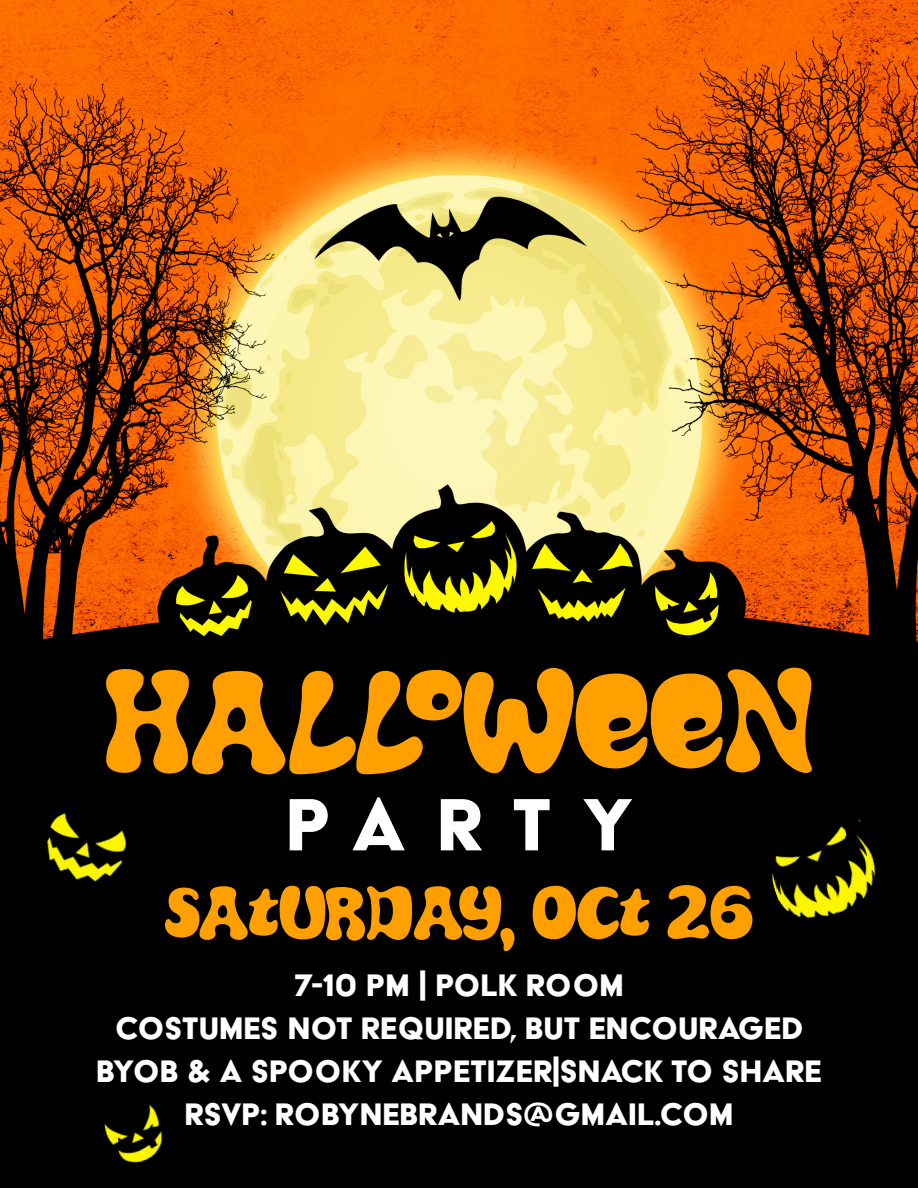
<style>
.page{position:relative;width:918px;height:1188px;background:#000}
.page>*{position:absolute;margin:0;border:0;box-sizing:border-box;transform-origin:0 0}
.t1{font:140.7px "Synthemesc";color:#ffa000}
.t2{font:85.35px "Acier BAT Text Solid";letter-spacing:.355em;color:#fff}
.t3{font:72.9px "Synthemesc";color:#ffa000}
.t4{font:35.85px/43px "Acier BAT Text Solid";color:#fff;text-align:center}
</style>
<div class="page">
<img style="left:47px;top:813px;width:80px;height:69px">
<img style="left:771px;top:820px;width:105px;height:98px">
<img style="left:104px;top:1104px;width:59px;height:59px">
<img style="left:0;top:0;width:918px;height:643px">
<h1 class="t1" style="left:104px;top:636px;width:711px">HALLOWEEN</h1>
<h2 class="t2" style="left:286px;top:780px;width:350px">PARTY</h2>
<h3 class="t3" style="left:164px;top:868px;width:591px">SATURDAY, OCT 26</h3>
<p class="t4" style="left:96px;top:964px;width:727px">7-10 PM | POLK ROOM<br>COSTUMES NOT REQUIRED, BUT ENCOURAGED<br>BYOB &amp; A SPOOKY APPETIZER|SNACK TO SHARE<br>RSVP: ROBYNEBRANDS@GMAIL.COM</p>
</div>
